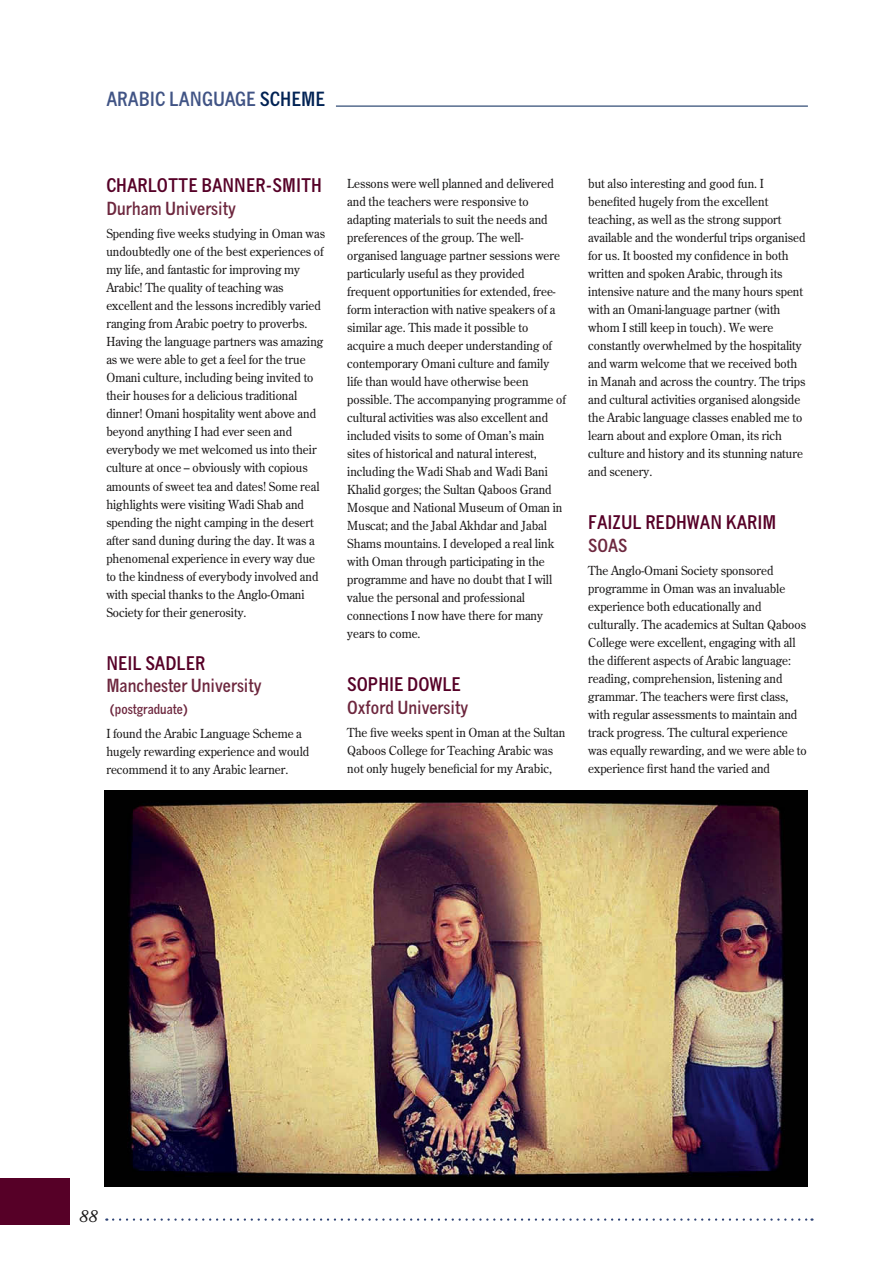
<style>
.page{position:relative;width:893px;height:1263px;background:#fff}
.page>*{position:absolute;margin:0;border:0;box-sizing:border-box;transform-origin:0 0}
.t1{font:700 condensed 19.5px "News Gothic";color:#415485}
.t2{font:700 condensed 18.75px "News Gothic";color:#560027}
.t3{font:700 condensed 18px "News Gothic";color:#6d273e}
.t4{font:italic 18px "Plantin";color:#1a1818}
.t5{font:700 condensed 13.5px "News Gothic";color:#6d273e}
.t6{font:12.45px/18px "Century Old Style";color:#1a1818;scale:.95 1}
.s1{color:#002254}
</style>
<div class="page">
<svg style="left:113px;top:1218px;width:700px;height:3px"></svg>
<div style="left:0;top:1178px;width:70px;height:47px;background:#560027"></div>
<hr style="left:336px;top:106px;width:472px;height:1px;background:#002254">
<img style="left:105px;top:790px;width:703px;height:396px">
<h1 class="t1" style="left:106px;top:87px;width:220px">ARABIC LANGUAGE <span class="s1">SCHEME</span></h1>
<h2 class="t2" style="left:106px;top:174px;width:217px">CHARLOTTE BANNER-SMITH</h2>
<h3 class="t3" style="left:106px;top:197px;width:131px">Durham University</h3>
<p class="t6" style="left:106px;top:225px;width:232px">Spending five weeks studying in Oman was undoubtedly one of the best experiences of my life, and fantastic for improving my Arabic! The quality of teaching was excellent and the lessons incredibly varied ranging from Arabic poetry to proverbs.<br>Having the language partners was amazing as we were able to get a feel for the true Omani culture, including being invited to their houses for a delicious traditional dinner! Omani hospitality went above and beyond anything I had ever seen and everybody we met welcomed us into their culture at once – obviously with copious amounts of sweet tea and dates! Some real highlights were visiting Wadi Shab and spending the night camping in the desert after sand duning during the day. It was a phenomenal experience in every way due to the kindness of everybody involved and with special thanks to the Anglo-Omani Society for their generosity.</p>
<h2 class="t2" style="left:106px;top:651px;width:101px">NEIL SADLER</h2>
<h3 class="t3" style="left:106px;top:675px;width:157px">Manchester University</h3>
<p class="t5" style="left:110px;top:701px;width:80px">(postgraduate)</p>
<p class="t6" style="left:106px;top:724px;width:215px">I found the Arabic Language Scheme a hugely rewarding experience and would recommend it to any Arabic learner.</p>
<p class="t6" style="left:347px;top:174px;width:232px">Lessons were well planned and delivered and the teachers were responsive to adapting materials to suit the needs and preferences of the group. The well&shy;organised language partner sessions were particularly useful as they provided frequent opportunities for extended, free&shy;form interaction with native speakers of a similar age. This made it possible to acquire a much deeper understanding of contemporary Omani culture and family life than would have otherwise been possible. The accompanying programme of cultural activities was also excellent and included visits to some of Oman’s main sites of historical and natural interest, including the Wadi Shab and Wadi Bani Khalid gorges; the Sultan Qaboos Grand Mosque and National Museum of Oman in Muscat; and the Jabal Akhdar and Jabal Shams mountains. I developed a real link with Oman through participating in the programme and have no doubt that I will value the personal and professional connections I now have there for many years to come.</p>
<h2 class="t2" style="left:347px;top:673px;width:115px">SOPHIE DOWLE</h2>
<h3 class="t3" style="left:347px;top:696px;width:122px">Oxford University</h3>
<p class="t6" style="left:347px;top:723px;width:231px">The five weeks spent in Oman at the Sultan<br>Qaboos College for Teaching Arabic was not only hugely beneficial for my Arabic,</p>
<p class="t6" style="left:588px;top:174px;width:230px">but also interesting and good fun. I benefited hugely from the excellent teaching, as well as the strong support available and the wonderful trips organised for us. It boosted my confidence in both written and spoken Arabic, through its intensive nature and the many hours spent with an Omani-language partner (with whom I still keep in touch). We were constantly overwhelmed by the hospitality and warm welcome that we received both in Manah and across the country. The trips and cultural activities organised alongside the Arabic language classes enabled me to learn about and explore Oman, its rich culture and history and its stunning nature and scenery.</p>
<h2 class="t2" style="left:588px;top:511px;width:190px">FAIZUL REDHWAN KARIM</h2>
<h3 class="t3" style="left:588px;top:534px;width:41px">SOAS</h3>
<p class="t6" style="left:588px;top:561px;width:232px">The Anglo-Omani Society sponsored programme in Oman was an invaluable experience both educationally and culturally. The academics at Sultan Qaboos College were excellent, engaging with all the different aspects of Arabic language: reading, comprehension, listening and grammar. The teachers were first class, with regular assessments to maintain and track progress. The cultural experience was equally rewarding, and we were able to experience first hand the varied and</p>
<h3 class="t4" style="left:79px;top:1205px;width:20px">88</h3>
</div>
